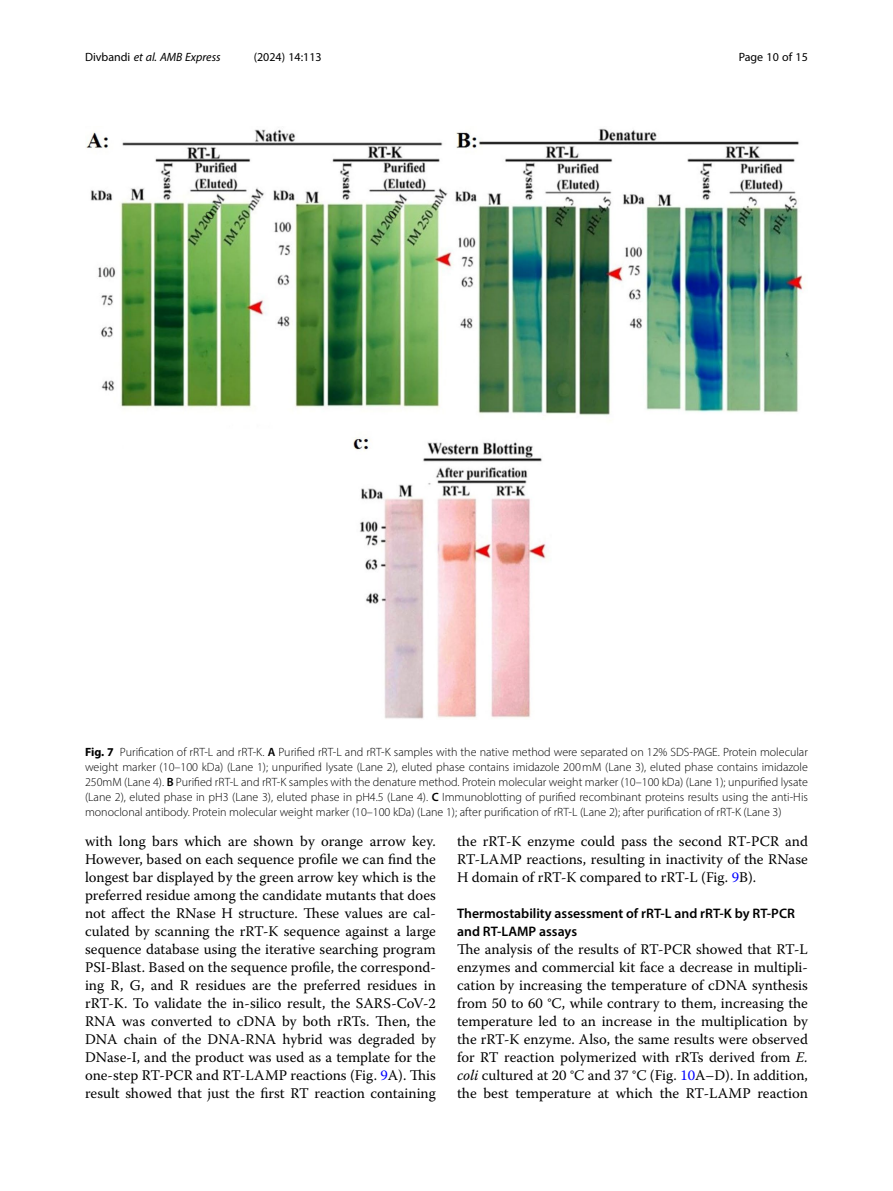
<style>
.page{position:relative;width:893px;height:1191px;background:#fff}
.page>*{position:absolute;margin:0;border:0;box-sizing:border-box;transform-origin:0 0}
.Body_Text{font:14.7px/18px "Warnock Pro";color:#000;text-align:justify}
.Head_2{font:600 13.8px/18px "Myriad Pro";color:#000}
.Figure_Caption{font:300 12px/15px "Myriad Pro";color:#000;text-align:justify}
.t1{font:italic 12px "Myriad Pro";color:#000}
.t2{font:12px "Myriad Pro";color:#000}
.s1{font-style:normal}
.s2{font-weight:700}
.s3{font-weight:600}
.s4{color:#00f}
.s5{font-style:italic}
</style>
<div class="page">
<img style="left:86px;top:128px;width:717px;height:591px">
<p class="t1" style="left:85px;top:50px;width:137px"><span class="s1">Divbandi</span> et al. AMB Express</p>
<p class="t2" style="left:254px;top:50px;width:70px">(2024) 14:113</p>
<p class="t2" style="left:739px;top:50px;width:71px">Page 10 of 15</p>
<p class="Figure_Caption" style="left:85px;top:744px;width:724px"><span class="s2">Fig. 7</span> Purification of rRT-L and rRT-K. <span class="s3">A</span> Purified rRT-L and rRT-K samples with the native method were separated on 12% SDS-PAGE. Protein molecular weight marker (10–100 kDa) (Lane 1); unpurified lysate (Lane 2), eluted phase contains imidazole 200mM (Lane 3), eluted phase contains imidazole 250mM (Lane 4). <span class="s3">B</span> Purified rRT-L and rRT-K samples with the denature method. Protein molecular weight marker (10–100 kDa) (Lane 1); unpurified lysate (Lane 2), eluted phase in pH3 (Lane 3), eluted phase in pH4.5 (Lane 4). <span class="s3">C</span> Immunoblotting of purified recombinant proteins results using the anti‐His monoclonal antibody. Protein molecular weight marker (10–100 kDa) (Lane 1); after purification of rRT-L (Lane 2); after purification of rRT-K (Lane 3)</p>
<p class="Body_Text" style="left:85px;top:832px;width:352px">with long bars which are shown by orange arrow key.<br>However, based on each sequence profile we can find the longest bar displayed by the green arrow key which is the preferred residue among the candidate mutants that does not affect the RNase H structure. These values are cal&shy;culated by scanning the rRT-K sequence against a large sequence database using the iterative searching program PSI-Blast. Based on the sequence profile, the correspond&shy;ing R, G, and R residues are the preferred residues in rRT-K. To validate the in-silico result, the SARS-CoV-2<br>RNA was converted to cDNA by both rRTs. Then, the DNA chain of the DNA-RNA hybrid was degraded by DNase-I, and the product was used as a template for the one-step RT-PCR and RT-LAMP reactions (Fig. <span class="s4">9</span>A). This result showed that just the first RT reaction containing</p>
<p class="Body_Text" style="left:457px;top:832px;width:352px">the rRT-K enzyme could pass the second RT-PCR and RT-LAMP reactions, resulting in inactivity of the RNase H domain of rRT-K compared to rRT-L (Fig. <span class="s4">9</span>B).</p>
<p class="Head_2" style="left:457px;top:904px;width:339px">Thermostability assessment of rRT-L and rRT-K by RT-PCR and RT-LAMP assays</p>
<p class="Body_Text" style="left:457px;top:940px;width:352px">The analysis of the results of RT-PCR showed that RT-L enzymes and commercial kit face a decrease in multipli&shy;cation by increasing the temperature of cDNA synthesis from 50 to 60 °C, while contrary to them, increasing the temperature led to an increase in the multiplication by the rRT-K enzyme. Also, the same results were observed for RT reaction polymerized with rRTs derived from <span class="s5">E. coli</span> cultured at 20 °C and 37 °C (Fig. <span class="s4">10</span>A–D). In addition, the best temperature at which the RT-LAMP reaction</p>
</div>
